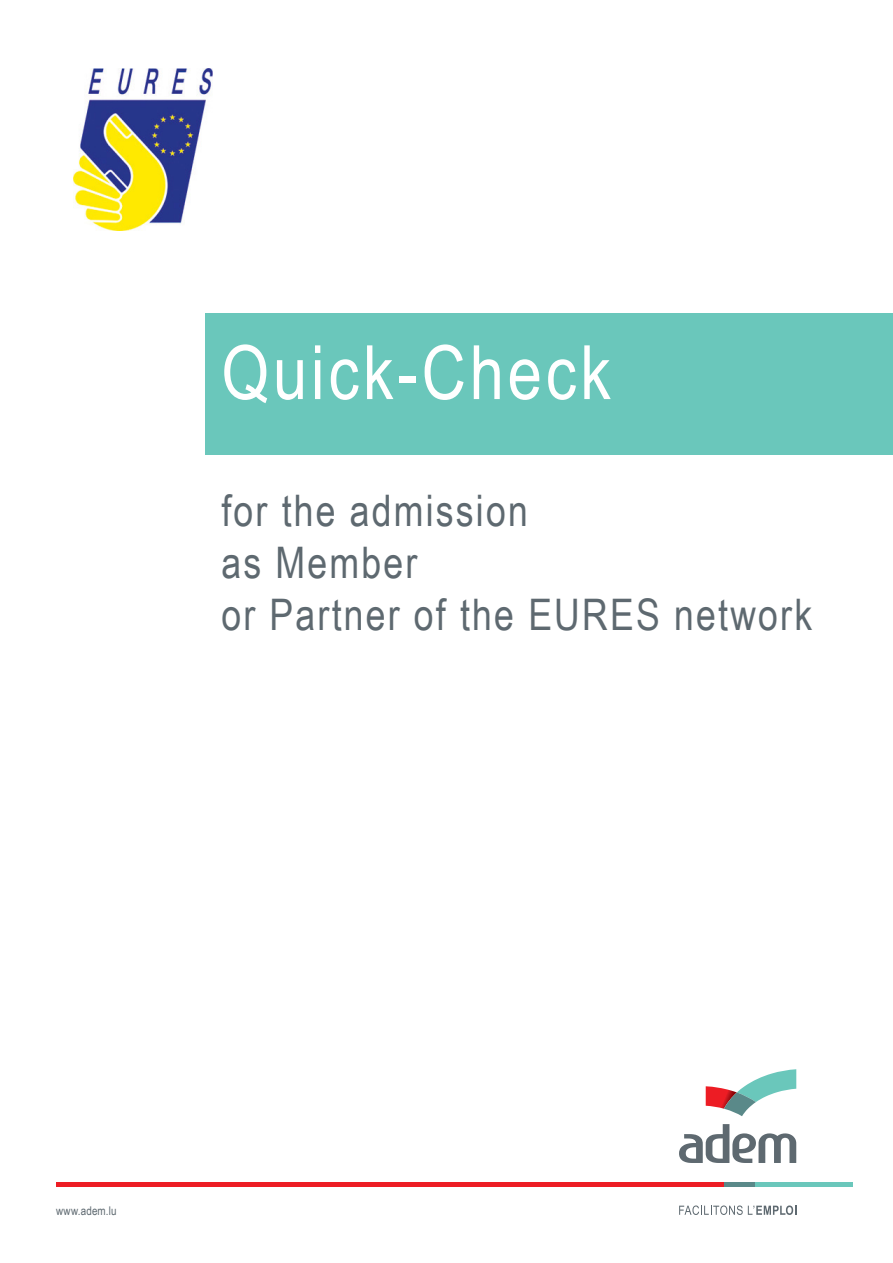
<style>
.page{position:relative;width:893px;height:1263px;background:#fff}
.page>*{position:absolute;margin:0;border:0;box-sizing:border-box;transform-origin:0 0}
.Front-Page{font:75px "Arial Narrow";letter-spacing:.05em;color:#fff}
.Front-Page_2nd_line{font:43.5px "Arial Narrow";letter-spacing:.05em;color:#5e6970}
.t1{font:12px "Arial Narrow";letter-spacing:.01em;color:#5e6970}
</style>
<div class="page">
<div style="left:205px;top:314px;width:688px;height:141px;background:#6ac7bb"></div>
<img style="left:73px;top:69px;width:140px;height:162px">
<hr style="left:56px;top:1182px;width:668px;height:4px;background:#ed1d24">
<hr style="left:735px;top:1182px;width:117px;height:4px;background:#6ac7bb">
<hr style="left:724px;top:1182px;width:31px;height:4px;background:#5a8989">
<svg style="left:679px;top:1124px;width:117px;height:39px"></svg>
<svg style="left:706px;top:1069px;width:90px;height:47px"></svg>
<svg style="left:679px;top:1205px;width:117px;height:10px"></svg>
<p class="Front-Page" style="left:221px;top:318px;width:391px">Quick-Check</p>
<p class="Front-Page_2nd_line" style="left:221px;top:479px;width:308px">for the admission</p>
<p class="Front-Page_2nd_line" style="left:221px;top:531px;width:197px">as Member</p>
<p class="Front-Page_2nd_line" style="left:221px;top:583px;width:592px">or Partner of the EURES network</p>
<p class="t1" style="left:56px;top:1202px;width:62px">www.adem.lu</p>
</div>
